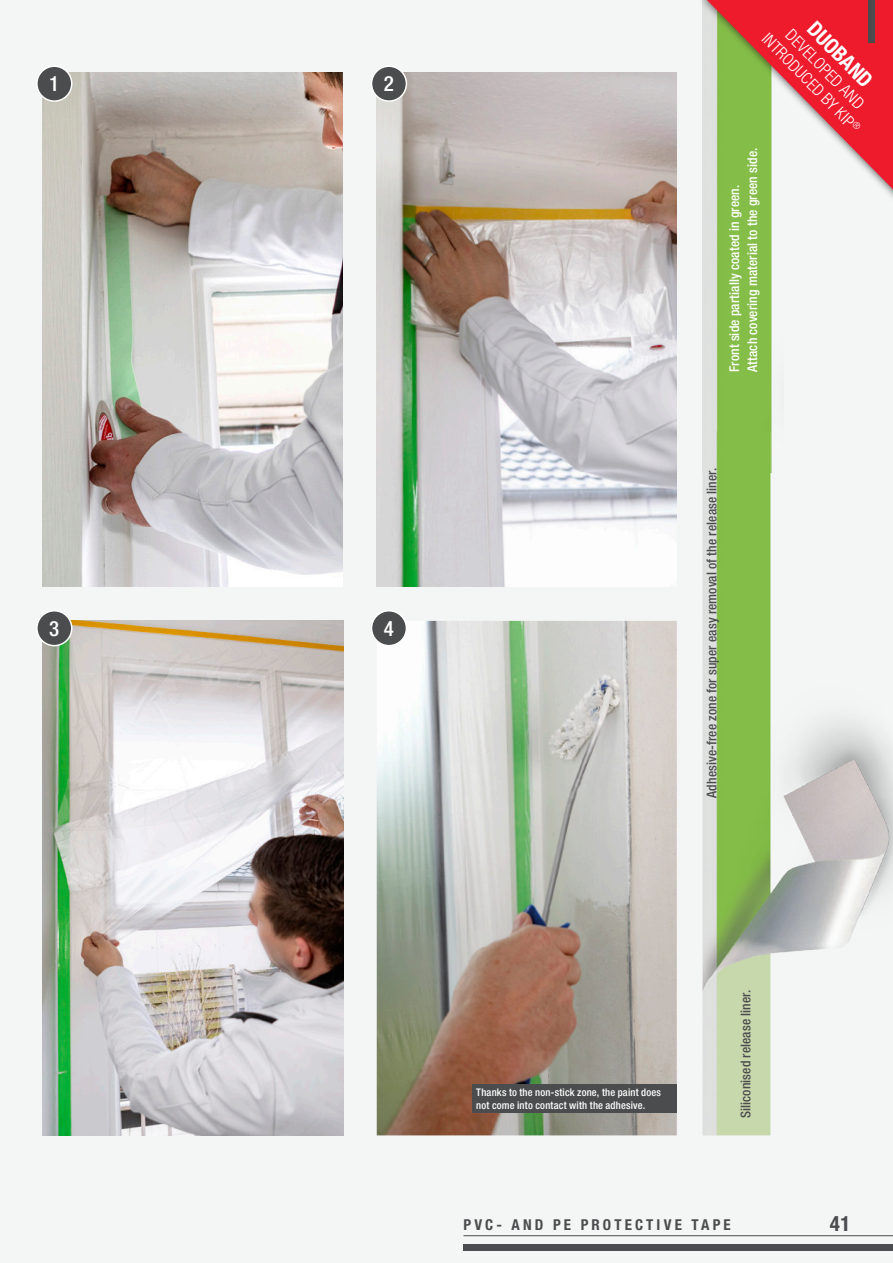
<style>
.page{position:relative;width:893px;height:1263px;background:#f4f5f5}
.page>*{position:absolute;margin:0;border:0;box-sizing:border-box;transform-origin:0 0}
.t1{font:700 condensed 21px "Helvetica Neue LT Pro";color:#fff}
.t2{font:500 condensed 21px "Helvetica Neue LT Pro";color:#fff}
.t3{font:700 condensed 21px "Helvetica Neue LT Pro";color:#4b4c4d}
.t4{font:300 condensed 16.5px "Helvetica Neue LT Pro";color:#fff}
.t5{font:700 condensed 15px "Helvetica Neue LT Pro";letter-spacing:.21em;color:#4b4c4d}
.t6{font:500 condensed 13.5px "Helvetica Neue LT Pro";letter-spacing:.005em;color:#4b4c4d}
.t7{font:500 condensed 13.5px/18px "Helvetica Neue LT Pro";letter-spacing:.01em;color:#fff}
.t8{font:500 condensed 10.5px/13.5px "Helvetica Neue LT Pro";letter-spacing:.02em;color:#fff}
</style>
<div class="page">
<img style="left:702px;top:220px;width:70px;height:137px">
<img style="left:702px;top:357px;width:191px;height:778px">
<img style="left:377px;top:72px;width:300px;height:515px">
<img style="left:377px;top:621px;width:300px;height:514px">
<img style="left:43px;top:72px;width:300px;height:515px">
<img style="left:43px;top:621px;width:301px;height:514px">
<div style="left:37px;top:66px;width:35px;height:35px;background:#4b4c4d;border-radius:50%"></div>
<div style="left:36px;top:65px;width:37px;height:37px;border:2px solid #fff;border-radius:50%"></div>
<div style="left:37px;top:611px;width:35px;height:35px;background:#4b4c4d;border-radius:50%"></div>
<div style="left:36px;top:610px;width:37px;height:36px;border:2px solid #fff;border-radius:50%"></div>
<div style="left:372px;top:66px;width:34px;height:35px;background:#4b4c4d;border-radius:50%"></div>
<div style="left:371px;top:65px;width:36px;height:37px;border:2px solid #fff;border-radius:50%"></div>
<div style="left:372px;top:611px;width:34px;height:35px;background:#4b4c4d;border-radius:50%"></div>
<div style="left:371px;top:610px;width:36px;height:36px;border:2px solid #fff;border-radius:50%"></div>
<div style="left:472px;top:1084px;width:205px;height:29px;background:#4b4c4d"></div>
<div style="left:698px;top:0;width:195px;height:220px;background:#231f20;opacity:.75"></div>
<svg style="left:707px;top:0;width:186px;height:189px"></svg>
<div style="left:463px;top:1244px;width:430px;height:6px;background:#4b4c4d"></div>
<hr style="left:463px;top:1235px;width:430px;height:1px;background:#4b4c4d">
<div style="left:868px;top:0;width:7px;height:43px;background:#4b4c4d"></div>
<h1 class="t2" style="left:49px;top:71px;width:12px">1</h1>
<h1 class="t2" style="left:49px;top:616px;width:12px">3</h1>
<h1 class="t2" style="left:384px;top:71px;width:12px">2</h1>
<h1 class="t2" style="left:384px;top:616px;width:12px">4</h1>
<h1 class="t1" style="left:821px;top:16px;width:84px;rotate:46deg">DUOBAND</h1>
<p class="t4" style="left:796px;top:25px;width:105px;rotate:46deg">DEVELOPED AND</p>
<p class="t4" style="left:772px;top:29px;width:133px;rotate:46deg">INTRODUCED BY KIP<sup>®</sup></p>
<p class="t7" style="left:725px;top:372px;width:226px;rotate:-90deg">Front side partially coated in green.<br>Attach covering material to the green side.</p>
<p class="t6" style="left:704px;top:798px;width:332px;rotate:-90deg">Adhesive-free zone for super easy removal of the release liner.</p>
<p class="t8" style="left:476px;top:1085px;width:186px">Thanks to the non-stick zone, the paint does not come into contact with the adhesive.</p>
<p class="t6" style="left:738px;top:1118px;width:130px;rotate:-90deg">Siliconised release liner.</p>
<p class="t5" style="left:463px;top:1216px;width:269px">PVC- AND PE PROTECTIVE TAPE</p>
<h1 class="t3" style="left:830px;top:1211px;width:22px">41</h1>
</div>
